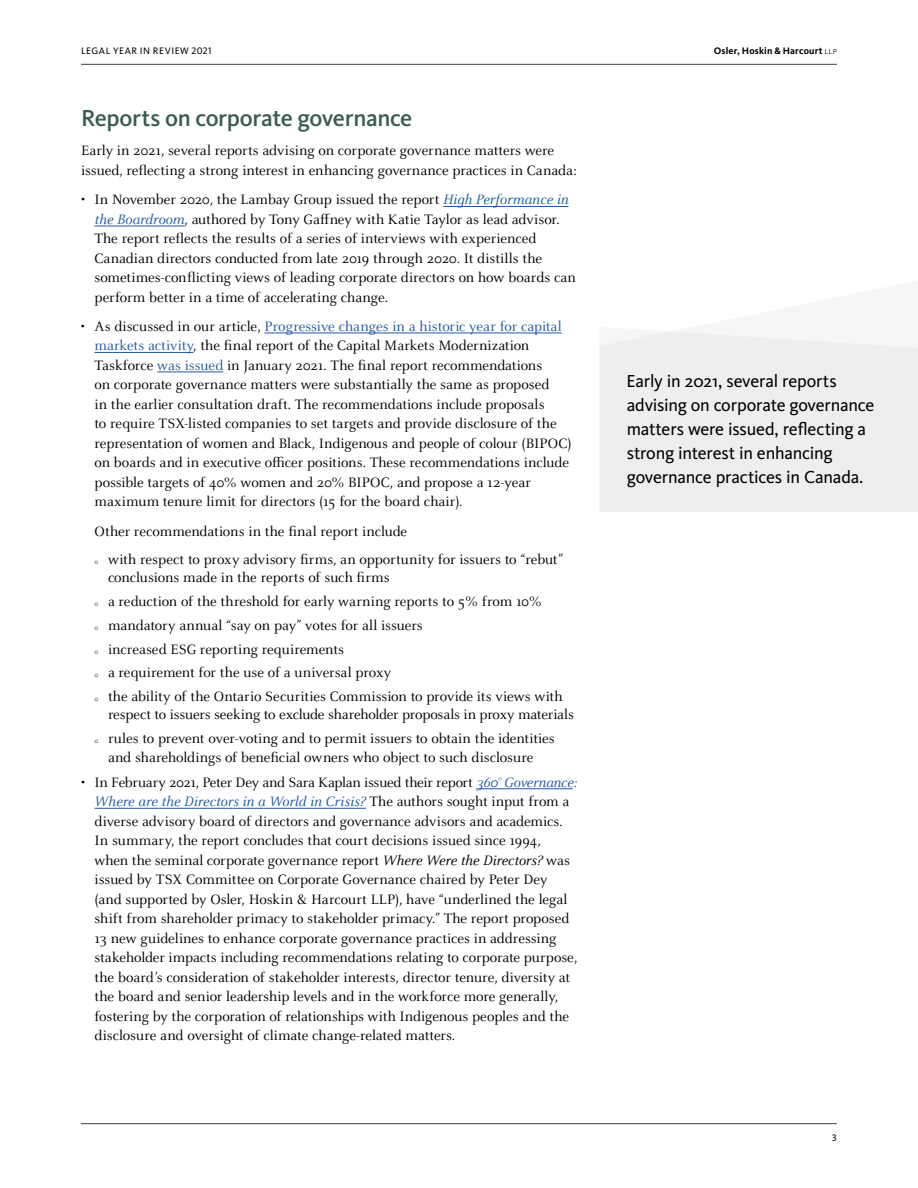
<style>
.page{position:relative;width:918px;height:1188px;background:#fff}
.page>*{position:absolute;margin:0;border:0;box-sizing:border-box;transform-origin:0 0}
.t1{font:500 24px "Kievit Pro";color:#3c5c4f}
.t2{font:18px/24px "Kievit Pro";letter-spacing:-.015em;color:#000}
.t3{font:15px/19.5px "Celeste OT";letter-spacing:-.005em;color:#000}
.t4{font:700 9.75px "Kievit Pro";letter-spacing:.015em;color:#000}
.t5{font:9.75px "Kievit Pro";letter-spacing:.055em;color:#000}
.s1{font-weight:300}
.s2{font-style:italic;color:#2258a4}
.s3{color:#2258a4}
.s4{font-style:italic}
</style>
<div class="page">
<hr style="left:81px;top:1123px;width:756px;height:1px;background:#414141">
<hr style="left:81px;top:64px;width:756px;height:1px;background:#414141">
<hr style="left:443px;top:206px;width:125px;height:1px;background:#2258a4">
<hr style="left:94px;top:226px;width:91px;height:1px;background:#2258a4">
<hr style="left:264px;top:333px;width:298px;height:1px;background:#2258a4">
<hr style="left:94px;top:352px;width:99px;height:1px;background:#2258a4">
<hr style="left:157px;top:372px;width:66px;height:1px;background:#2258a4">
<hr style="left:476px;top:789px;width:97px;height:1px;background:#2258a4">
<hr style="left:94px;top:808px;width:272px;height:1px;background:#2258a4">
<div style="left:599px;top:331px;width:319px;height:181px;background:#ecefee"></div>
<p class="t5" style="left:81px;top:45px;width:132px">LEGAL YEAR IN REVIEW 2021</p>
<p class="t4" style="left:714px;top:45px;width:125px">Osler, Hoskin &amp; Harcourt <span class="s1">llp</span></p>
<h1 class="t1" style="left:81px;top:104px;width:333px">Reports on corporate governance</h1>
<p class="t3" style="left:81px;top:141px;width:498px">Early in 2021, several reports advising on corporate governance matters were issued, reflecting a strong interest in enhancing governance practices in Canada:</p>
<p class="t3" style="left:94px;top:190px;width:483px;text-indent:-13px">• In November 2020, the Lambay Group issued the report <span class="s2">High Performance in the Boardroom</span>, authored by Tony Gaffney with Katie Taylor as lead advisor.<br>The report reflects the results of a series of interviews with experienced Canadian directors conducted from late 2019 through 2020. It distills the sometimes-conflicting views of leading corporate directors on how boards can perform better in a time of accelerating change.</p>
<p class="t3" style="left:94px;top:317px;width:479px;text-indent:-14px">• As discussed in our article, <span class="s3">Progressive changes in a historic year for capital markets activity</span>, the final report of the Capital Markets Modernization Taskforce <span class="s3">was issued</span> in January 2021. The final report recommendations<br>on corporate governance matters were substantially the same as proposed<br>in the earlier consultation draft. The recommendations include proposals<br>to require TSX-listed companies to set targets and provide disclosure of the representation of women and Black, Indigenous and people of colour (BIPOC) on boards and in executive officer positions. These recommendations include possible targets of 40% women and 20% BIPOC, and propose a 12-year maximum tenure limit for directors (15 for the board chair).</p>
<p class="t3" style="left:108px;top:517px;width:456px;line-height:28.2px;text-indent:-14px">Other recommendations in the final report include<br>with respect to proxy advisory firms, an opportunity for issuers to “rebut”</p>
<p class="t3" style="left:108px;top:566px;width:456px;line-height:23.7px">conclusions made in the reports of such firms<br>a reduction of the threshold for early warning reports to 5% from 10% mandatory annual “say on pay” votes for all issuers<br>increased ESG reporting requirements<br>a requirement for the use of a universal proxy<br>the ability of the Ontario Securities Commission to provide its views with</p>
<p class="t3" style="left:108px;top:703px;width:468px;line-height:23.7px">respect to issuers seeking to exclude shareholder proposals in proxy materials rules to prevent over-voting and to permit issuers to obtain the identities</p>
<p class="t3" style="left:108px;top:747px;width:427px">and shareholdings of beneficial owners who object to such disclosure</p>
<p class="t3" style="left:94px;top:772px;width:485px;text-indent:-13px">• In February 2021, Peter Dey and Sara Kaplan issued their report <span class="s2">360° Governance:<br>Where are the Directors in a World in Crisis?</span> The authors sought input from a diverse advisory board of directors and governance advisors and academics.<br>In summary, the report concludes that court decisions issued since 1994, when the seminal corporate governance report <span class="s4">Where Were the Directors?</span> was issued by TSX Committee on Corporate Governance chaired by Peter Dey (and supported by Osler, Hoskin &amp; Harcourt LLP), have “underlined the legal shift from shareholder primacy to stakeholder primacy.” The report proposed 13 new guidelines to enhance corporate governance practices in addressing stakeholder impacts including recommendations relating to corporate purpose, the board’s consideration of stakeholder interests, director tenure, diversity at the board and senior leadership levels and in the workforce more generally, fostering by the corporation of relationships with Indigenous peoples and the disclosure and oversight of climate change-related matters.</p>
<p class="t2" style="left:627px;top:369px;width:249px">Early in 2021, several reports advising on corporate governance matters were issued, reflecting a strong interest in enhancing governance practices in Canada.</p>
<p class="t5" style="left:832px;top:1132px;width:7px">3</p>
</div>
